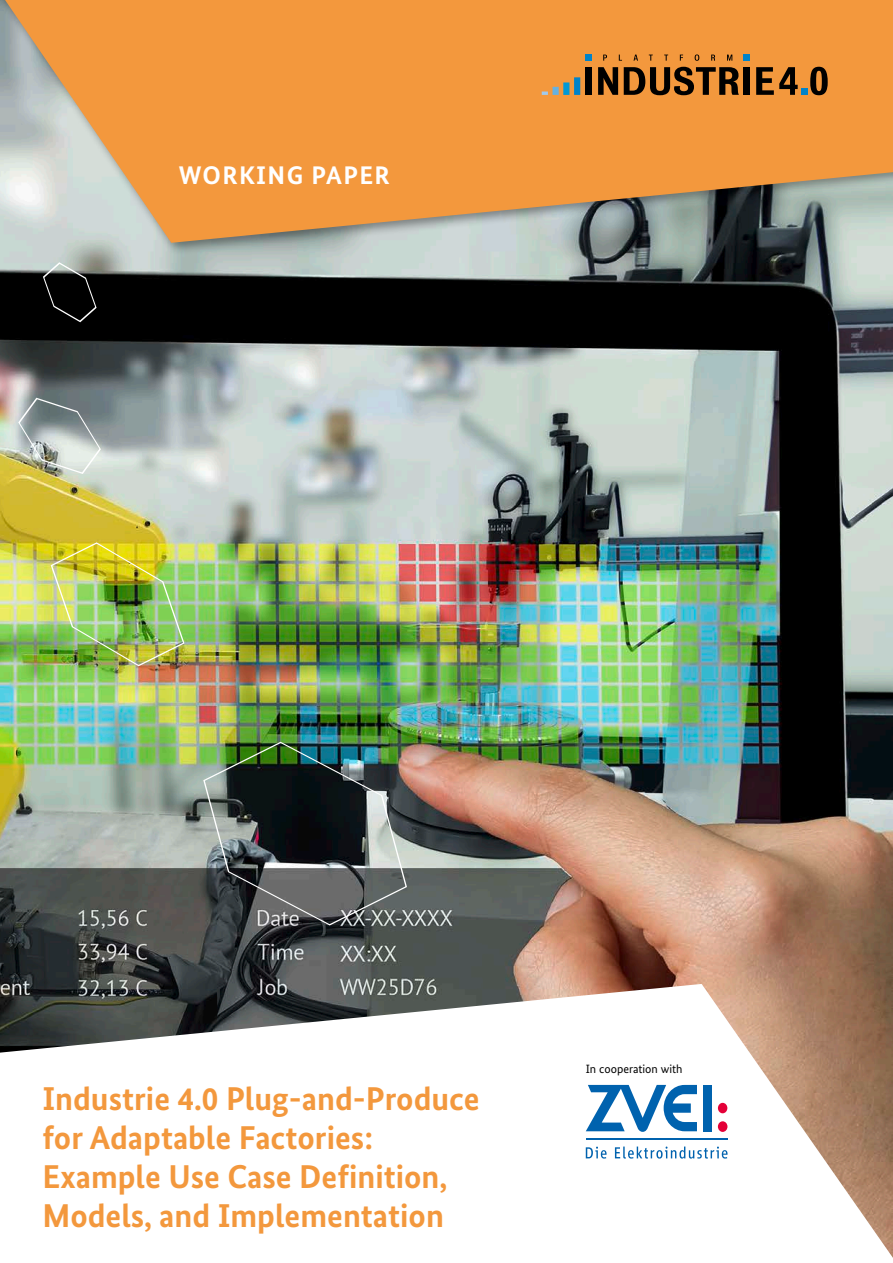
<style>
.page{position:relative;width:893px;height:1263px;background:#fff}
.page>*{position:absolute;margin:0;border:0;box-sizing:border-box;transform-origin:0 0}
.t1{font:700 33px/39px "Bundes Sans";color:#f3983d}
.t2{font:700 25.5px "Bundes Sans";letter-spacing:.05em;color:#fff}
.t3{font:12px "Bundes Sans";color:#000}
</style>
<div class="page">
<img style="left:0;top:256px;width:893px;height:728px">
<div style="left:0;top:0;width:893px;height:256px;background:#000;opacity:.4"></div>
<svg style="left:5px;top:0;width:888px;height:243px;background:#e19c55"></svg>
<svg style="left:0;top:984px;width:893px;height:274px"></svg>
<svg style="left:15px;top:389px;width:89px;height:93px;background:#a6ada1"></svg>
<svg style="left:39px;top:253px;width:61px;height:78px;background:#353736"></svg>
<img style="left:27px;top:530px;width:181px;height:148px">
<img style="left:163px;top:721px;width:284px;height:224px">
<div style="left:586px;top:67px;width:6px;height:28px;background:#000"></div>
<svg style="left:598px;top:67px;width:20px;height:28px"></svg>
<svg style="left:624px;top:67px;width:115px;height:28px;background:#75491d"></svg>
<div style="left:744px;top:67px;width:6px;height:28px;background:#000"></div>
<div style="left:586px;top:54px;width:6px;height:7px;background:#0083c9"></div>
<div style="left:744px;top:54px;width:6px;height:7px;background:#0083c9"></div>
<svg style="left:756px;top:67px;width:72px;height:28px;background:#7f5324"></svg>
<svg style="left:603px;top:55px;width:4px;height:6px"></svg>
<svg style="left:619px;top:55px;width:3px;height:6px"></svg>
<svg style="left:633px;top:55px;width:5px;height:6px"></svg>
<svg style="left:649px;top:55px;width:4px;height:6px"></svg>
<svg style="left:664px;top:55px;width:4px;height:6px"></svg>
<svg style="left:680px;top:55px;width:3px;height:6px"></svg>
<svg style="left:695px;top:54px;width:4px;height:7px"></svg>
<svg style="left:711px;top:55px;width:4px;height:6px"></svg>
<svg style="left:727px;top:55px;width:5px;height:6px"></svg>
<div style="left:574px;top:77px;width:6px;height:18px;background:#0083c9"></div>
<div style="left:563px;top:82px;width:6px;height:13px;background:#0099d6"></div>
<div style="left:552px;top:87px;width:7px;height:8px;background:#67b1e0"></div>
<svg style="left:542px;top:92px;width:6px;height:3px"></svg>
<svg style="left:586px;top:1085px;width:111px;height:47px"></svg>
<div style="left:703px;top:1085px;width:9px;height:46px;background:#0062ae"></div>
<div style="left:718px;top:1103px;width:9px;height:10px;background:#e40038;border-radius:50%"></div>
<div style="left:718px;top:1121px;width:9px;height:11px;background:#e40038;border-radius:50%"></div>
<hr style="left:586px;top:1139px;width:141px;height:1px;background:#0062ae">
<svg style="left:586px;top:1146px;width:21px;height:12px"></svg>
<svg style="left:615px;top:1146px;width:112px;height:12px"></svg>
<p class="t2" style="left:179px;top:160px;width:213px">WORKING PAPER</p>
<p class="t1" style="left:43px;top:1079px;width:439px">Industrie 4.0 Plug-and-Produce for Adaptable Factories:<br>Example Use Case Definition,<br>Models, and Implementation</p>
<p class="t3" style="left:586px;top:1061px;width:98px">In cooperation with</p>
</div>
